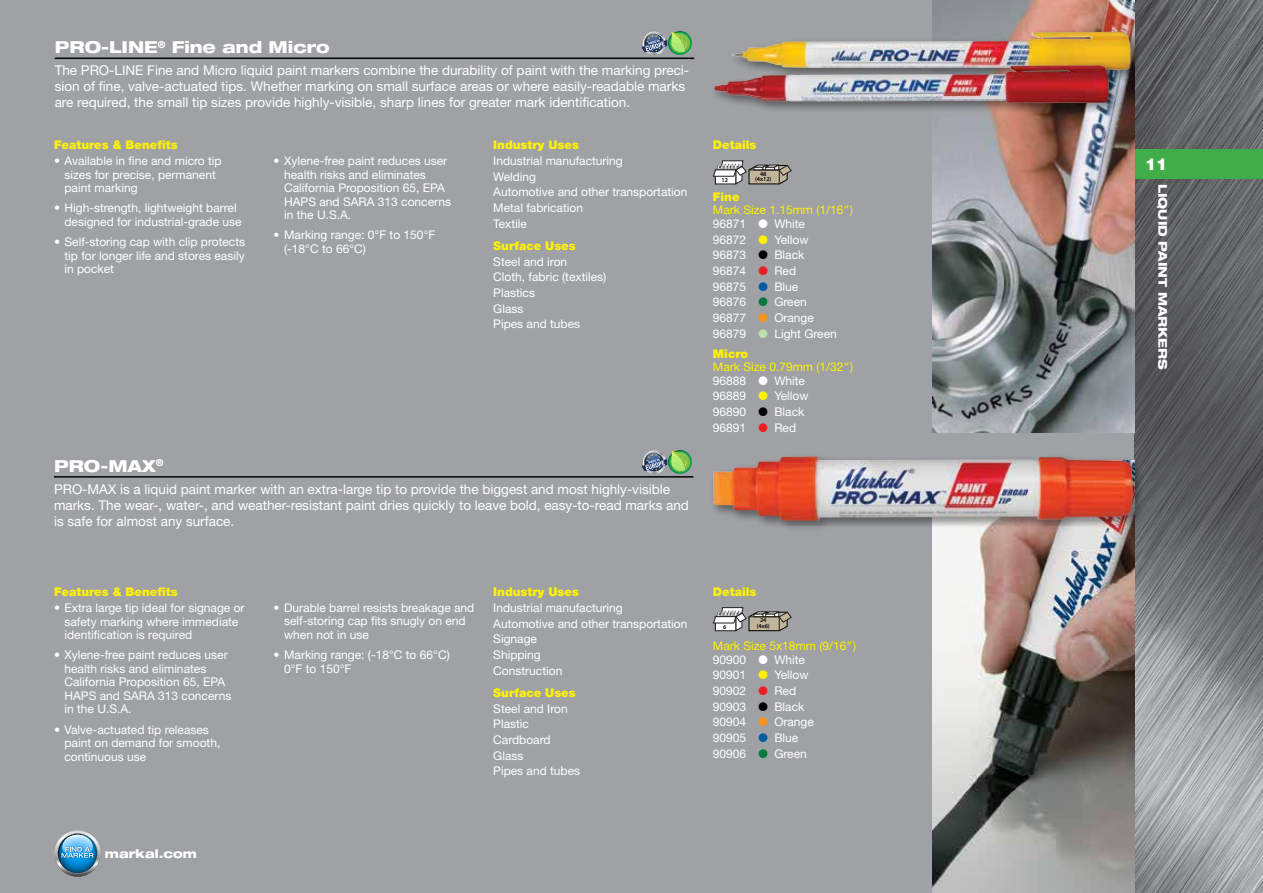
<style>
.page{position:relative;width:1263px;height:893px;background:#fff}
.page>*{position:absolute;margin:0;border:0;box-sizing:border-box;transform-origin:0 0}
.t1{font:800 expanded 16.5px "Helvetica Neue LT Std";color:#fff}
.t2{font:900 16.5px "Helvetica Neue LT Std";color:#fff}
.t3{font:13.5px/15.8px "Helvetica Neue LT Std";color:#fff}
.t4{font:12px/13.5px "Helvetica Neue LT Std";color:#fff}
.t5{font:900 12px "Helvetica Neue LT Std";color:#fff200}
.t6{font:12px/13.5px "Helvetica Neue LT Std";color:#fff200}
.t7{font:800 expanded 12px "Helvetica Neue LT Std";color:#fff}
.t8{font:600 6px/5.8px "Myriad Pro";color:#000;text-align:center}
.s1{font-weight:900}
.s2{font-family:"Avenir LT Std"}
.s3{color:#fff}
</style>
<div class="page">
<div style="left:0;top:0;width:1134px;height:893px;background:#9fa1a4"></div>
<img style="left:1134px;top:0;width:129px;height:893px">
<div style="left:1134px;top:149px;width:129px;height:30px;background:#41ad49"></div>
<img style="left:932px;top:533px;width:202px;height:360px">
<img style="left:932px;top:0;width:202px;height:433px">
<div style="left:709px;top:453px;width:436px;height:80px;background:#000;opacity:.25"></div>
<div style="left:709px;top:456px;width:436px;height:70px;background:#000;opacity:.25"></div>
<img style="left:713px;top:456px;width:419px;height:65px">
<div style="left:729px;top:28px;width:414px;height:55px;background:#000;opacity:.25"></div>
<img style="left:732px;top:32px;width:399px;height:38px">
<div style="left:711px;top:63px;width:410px;height:53px;background:#000;opacity:.25"></div>
<img style="left:714px;top:65px;width:395px;height:38px">
<svg style="left:54px;top:830px;width:47px;height:47px"></svg>
<hr style="left:54px;top:476px;width:639px;height:2px;background:#000">
<hr style="left:55px;top:58px;width:639px;height:1px;background:#000">
<svg style="left:713px;top:607px;width:79px;height:24px"></svg>
<svg style="left:713px;top:160px;width:79px;height:24px"></svg>
<svg style="left:641px;top:450px;width:51px;height:24px"></svg>
<svg style="left:641px;top:31px;width:51px;height:24px"></svg>
<h1 class="t1" style="left:55px;top:37px;width:276px">PRO-LINE<sup>®</sup> Fine and Micro</h1>
<p class="t3" style="left:55px;top:63px;width:636px">The PRO-LINE Fine and Micro liquid paint markers combine the durability of paint with the marking preci&shy;sion of fine, valve-actuated tips. Whether marking on small surface areas or where easily-readable marks are required, the small tip sizes provide highly-visible, sharp lines for greater mark identification.</p>
<p class="t5" style="left:54px;top:138px;width:125px">Features &amp; Benefits</p>
<p class="t4" style="left:64px;top:154px;width:159px;text-indent:-10px">• Available in fine and micro tip sizes for precise, permanent paint marking</p>
<p class="t4" style="left:64px;top:201px;width:179px;text-indent:-10px">• High-strength, lightweight barrel designed for industrial-grade use</p>
<p class="t4" style="left:64px;top:235px;width:182px;text-align:justify;text-indent:-10px">• Self-storing cap with clip protects tip for longer life and stores easily in pocket</p>
<p class="t4" style="left:284px;top:154px;width:168px;text-indent:-10px">• Xylene-free paint reduces user health risks and eliminates<br>California Proposition 65, EPA<br>HAPS and SARA 313 concerns in the U.S.A.</p>
<p class="t4" style="left:284px;top:228px;width:153px;text-indent:-10px">• Marking range: 0°F to 150°F (-18°C to 66°C)</p>
<p class="t5" style="left:493px;top:138px;width:87px">Industry Uses</p>
<p class="t4" style="left:493px;top:153px;width:196px;line-height:15.6px">Industrial manufacturing<br>Welding<br>Automotive and other transportation<br>Metal fabrication<br>Textile</p>
<p class="t5" style="left:493px;top:239px;width:84px">Surface Uses</p>
<p class="t4" style="left:493px;top:254px;width:115px;line-height:15.6px">Steel and iron<br>Cloth, fabric (textiles)<br>Plastics<br>Glass<br>Pipes and tubes</p>
<h1 class="t1" style="left:54px;top:455px;width:111px">PRO-MAX<sup>®</sup></h1>
<p class="t3" style="left:54px;top:481px;width:636px">PRO-MAX is a liquid paint marker with an extra-large tip to provide the biggest and most highly-visible marks. The wear-, water-, and weather-resistant paint dries quickly to leave bold, easy-to-read marks and is safe for almost any surface.</p>
<p class="t5" style="left:54px;top:585px;width:125px">Features &amp; Benefits</p>
<p class="t4" style="left:64px;top:601px;width:182px;text-indent:-10px">• Extra large tip ideal for signage or safety marking where immediate identification is required</p>
<p class="t4" style="left:64px;top:648px;width:168px;text-indent:-10px">• Xylene-free paint reduces user health risks and eliminates<br>California Proposition 65, EPA<br>HAPS and SARA 313 concerns in the U.S.A.</p>
<p class="t4" style="left:64px;top:722px;width:157px;text-indent:-10px">• Valve-actuated tip releases paint on demand for smooth, continuous use</p>
<p class="t4" style="left:284px;top:601px;width:192px;text-indent:-10px">• Durable barrel resists breakage and self-storing cap fits snugly on end when not in use</p>
<p class="t4" style="left:284px;top:648px;width:167px;text-indent:-10px">• Marking range: (-18°C to 66°C)<br>0°F to 150°F</p>
<p class="t5" style="left:493px;top:585px;width:87px">Industry Uses</p>
<p class="t4" style="left:493px;top:600px;width:196px;line-height:15.6px">Industrial manufacturing<br>Automotive and other transportation<br>Signage<br>Shipping<br>Construction</p>
<p class="t5" style="left:493px;top:686px;width:84px">Surface Uses</p>
<p class="t4" style="left:493px;top:701px;width:88px;line-height:15.6px">Steel and Iron<br>Plastic<br>Cardboard<br>Glass<br>Pipes and tubes</p>
<p class="t5" style="left:713px;top:138px;width:45px">Details</p>
<p class="t8" style="left:722px;top:177px;width:8px">12</p>
<p class="t8" style="left:755px;top:170px;width:18px">48 (4x12)</p>
<p class="t6" style="left:713px;top:190px;width:142px"><span class="s1">Fine<br></span>Mark Size 1.15mm (1/16<span class="s2">”)<br></span><span class="s3">96871</span></p>
<p class="t4" style="left:774px;top:217px;width:32px">White</p>
<p class="t4" style="left:713px;top:232px;width:35px">96872</p>
<p class="t4" style="left:774px;top:232px;width:36px">Yellow</p>
<p class="t4" style="left:713px;top:248px;width:35px">96873</p>
<p class="t4" style="left:774px;top:248px;width:31px">Black</p>
<p class="t4" style="left:713px;top:264px;width:35px">96874</p>
<p class="t4" style="left:774px;top:264px;width:23px">Red</p>
<p class="t4" style="left:713px;top:279px;width:35px">96875</p>
<p class="t4" style="left:774px;top:279px;width:25px">Blue</p>
<p class="t4" style="left:713px;top:295px;width:35px">96876</p>
<p class="t4" style="left:774px;top:295px;width:34px">Green</p>
<p class="t4" style="left:713px;top:311px;width:35px">96877</p>
<p class="t4" style="left:774px;top:311px;width:41px">Orange</p>
<p class="t4" style="left:713px;top:326px;width:35px">96879</p>
<p class="t4" style="left:774px;top:326px;width:64px">Light Green</p>
<p class="t6" style="left:713px;top:346px;width:142px"><span class="s1">Micro<br></span>Mark Size 0.79mm (1/32<span class="s2">”)<br></span><span class="s3">96888</span></p>
<p class="t4" style="left:774px;top:373px;width:32px">White</p>
<p class="t4" style="left:713px;top:389px;width:35px">96889</p>
<p class="t4" style="left:774px;top:389px;width:36px">Yellow</p>
<p class="t4" style="left:713px;top:405px;width:35px">96890</p>
<p class="t4" style="left:774px;top:405px;width:31px">Black</p>
<p class="t4" style="left:713px;top:420px;width:35px">96891</p>
<p class="t4" style="left:774px;top:420px;width:23px">Red</p>
<p class="t5" style="left:713px;top:585px;width:45px">Details</p>
<p class="t8" style="left:723px;top:624px;width:5px">6</p>
<p class="t8" style="left:757px;top:617px;width:15px">24 (4x6)</p>
<p class="t6" style="left:713px;top:639px;width:145px">Mark Size 5x18mm (9/16<span class="s2">”)<br></span><span class="s3">90900</span></p>
<p class="t4" style="left:774px;top:652px;width:32px">White</p>
<p class="t4" style="left:713px;top:668px;width:35px">90901</p>
<p class="t4" style="left:774px;top:668px;width:36px">Yellow</p>
<p class="t4" style="left:713px;top:684px;width:35px">90902</p>
<p class="t4" style="left:774px;top:684px;width:23px">Red</p>
<p class="t4" style="left:713px;top:699px;width:35px">90903</p>
<p class="t4" style="left:774px;top:699px;width:31px">Black</p>
<p class="t4" style="left:713px;top:715px;width:35px">90904</p>
<p class="t4" style="left:774px;top:715px;width:41px">Orange</p>
<p class="t4" style="left:713px;top:731px;width:35px">90905</p>
<p class="t4" style="left:774px;top:731px;width:25px">Blue</p>
<p class="t4" style="left:713px;top:746px;width:35px">90906</p>
<p class="t4" style="left:774px;top:746px;width:34px">Green</p>
<p class="t7" style="left:105px;top:846px;width:93px">markal.com</p>
<h1 class="t2" style="left:1145px;top:155px;width:24px">11</h1>
<p class="t7" style="left:1170px;top:184px;width:188px;rotate:90deg">LIQUID PAINT MARKERS</p>
</div>
